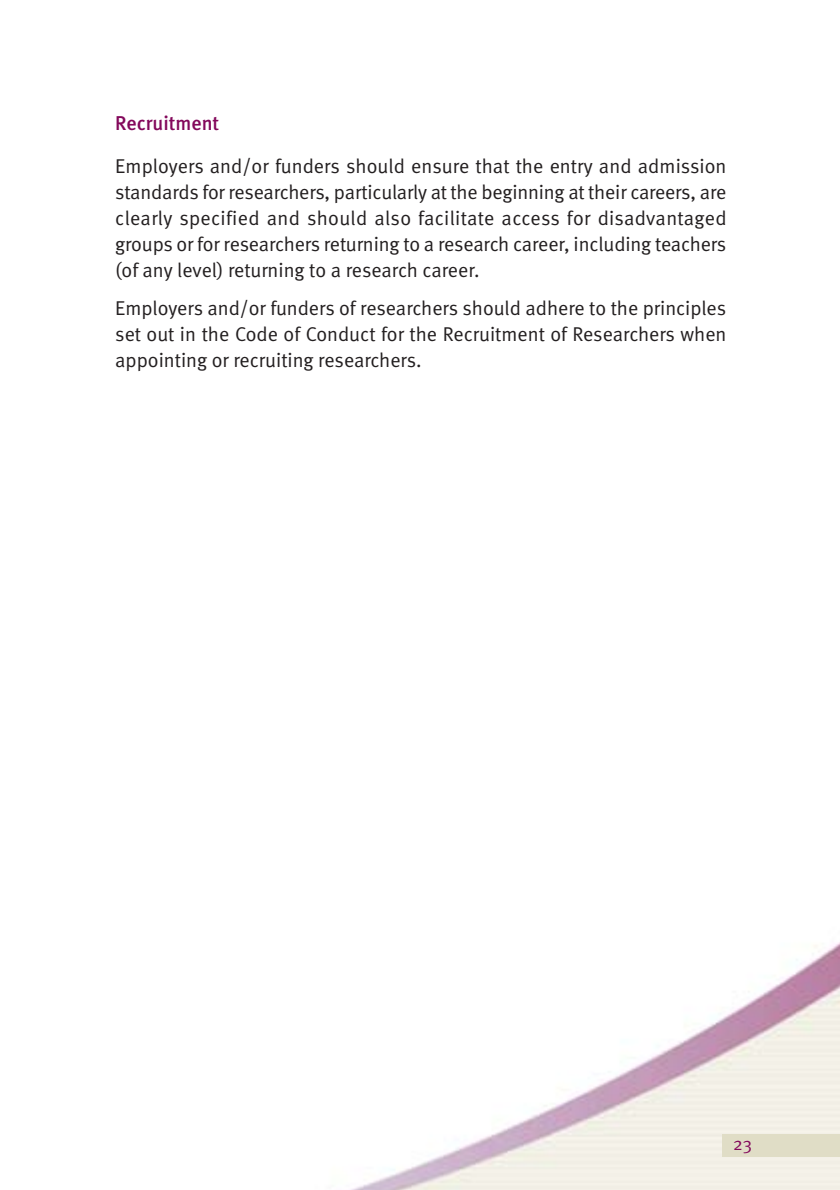
<style>
.page{position:relative;width:840px;height:1190px;background:#fff}
.page>*{position:absolute;margin:0;border:0;box-sizing:border-box;transform-origin:0 0}
.t1{font:20px/26px "Meta Normal";color:#231f20;text-align:justify}
.t2{font:500 20px "Meta";color:#83085b}
.t3{font:18px "Meta Normal";color:#83085b}
</style>
<div class="page">
<img style="left:351px;top:942px;width:489px;height:248px">
<div style="left:723px;top:1134px;width:117px;height:23px;background:#e0ddc6"></div>
<p class="t2" style="left:115px;top:115px;width:106px">Recruitment</p>
<p class="t1" style="left:115px;top:155px;width:613px">Employers and/or funders should ensure that the entry and admission standards for researchers, particularly at the beginning at their careers, are clearly specified and should also facilitate access for disadvantaged groups or for researchers returning to a research career, including teachers (of any level) returning to a research career.</p>
<p class="t1" style="left:115px;top:296px;width:613px">Employers and/or funders of researchers should adhere to the principles set out in the Code of Conduct for the Recruitment of Researchers when appointing or recruiting researchers.</p>
<p class="t3" style="left:733px;top:1136px;width:21px">23</p>
</div>
